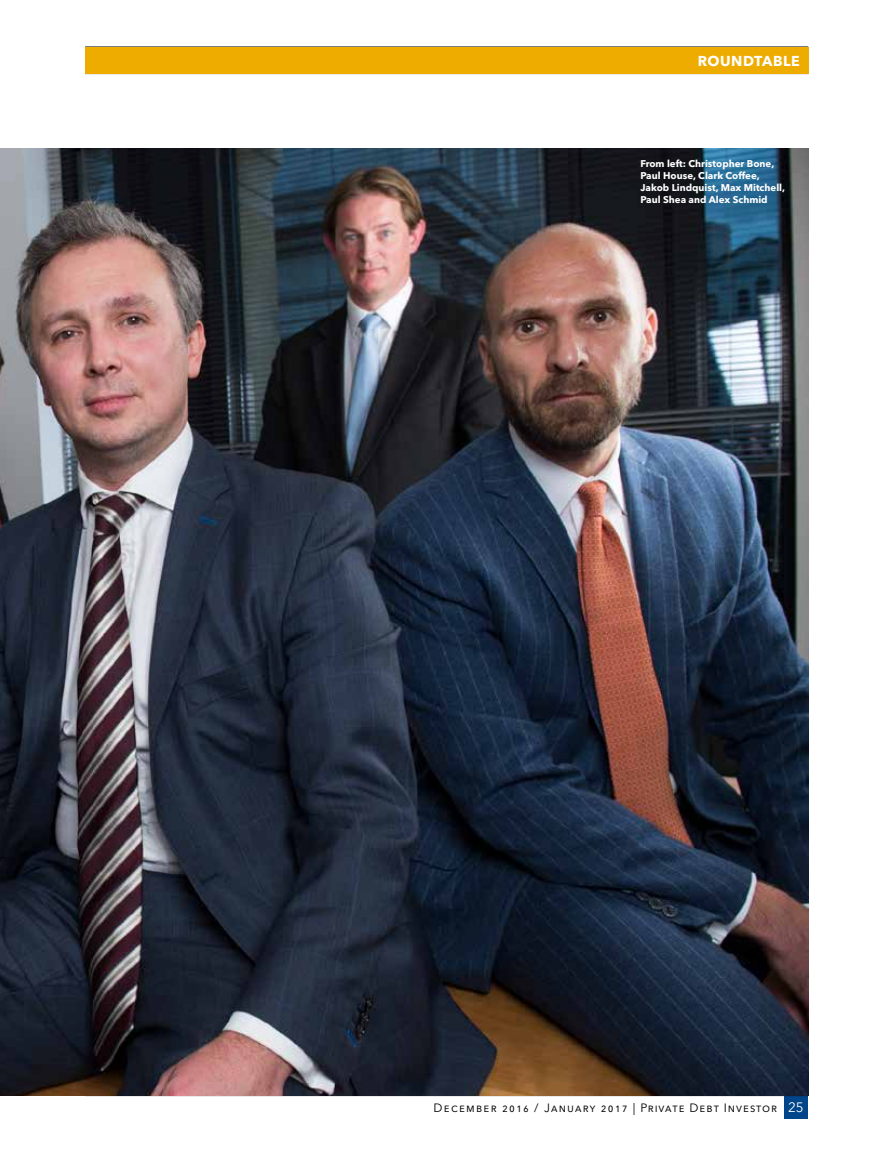
<style>
.page{position:relative;width:872px;height:1149px;background:#fff}
.page>*{position:absolute;margin:0;border:0;box-sizing:border-box;transform-origin:0 0}
.t1{font:700 14.25px "Avenir Next LT Pro";letter-spacing:.035em;color:#fff}
.t2{font:12px "Avenir Next LT Pro";letter-spacing:.095em;color:#000}
.t3{font:700 9.75px/12px "Avenir Next LT Pro";color:#fff}
.s1{font-size:13.5px;color:#fff}
</style>
<div class="page">
<div style="left:784px;top:1095px;width:24px;height:23px;background:#004489"></div>
<hr style="left:85px;top:148px;width:723px;height:1px;background:#000">
<img style="left:0;top:149px;width:808px;height:946px">
<div style="left:85px;top:47px;width:723px;height:27px;background:#eeac00"></div>
<h1 class="t1" style="left:697px;top:52px;width:103px">ROUNDTABLE</h1>
<p class="t3" style="left:640px;top:157px;width:146px">From left: Christopher Bone,<br>Paul House, Clark Coffee,<br>Jakob Lindquist, Max Mitchell,<br>Paul Shea and Alex Schmid</p>
<p class="t2" style="left:433px;top:1100px;width:371px">December 2016 / January 2017 | Private Debt Investor <span class="s1">25</span></p>
</div>
